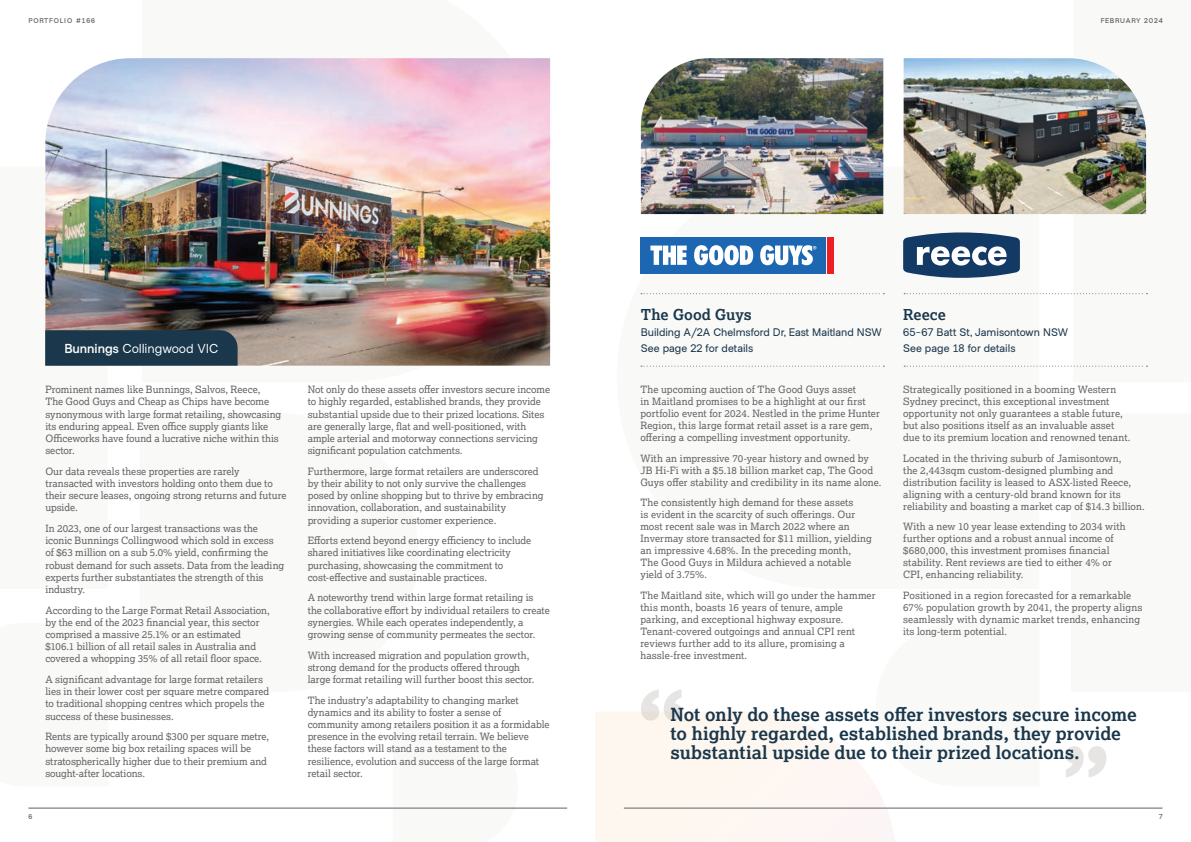
<style>
.page{position:relative;width:1191px;height:842px;background:#fff}
.page>*{position:absolute;margin:0;border:0;box-sizing:border-box;transform-origin:0 0}
.t1{font:700 18px/19px "Lexia";color:#1a374b}
.t2{font:700 15px "Lexia";color:#1a374b}
.t3{font:13px "Metro Sans";letter-spacing:-.005em;color:#fff}
.t4{font:500 11px/16px "Metro Sans";color:#1a374b}
.t5{font:10px/12.2px "Lexia";color:#636366}
.t6{font:700 7px "Metro Sans";letter-spacing:.12em;color:#636366}
.s1{font-weight:700}
</style>
<div class="page">
<svg style="left:393px;top:807px;width:125px;height:1px"></svg>
<img style="left:45px;top:58px;width:505px;height:308px">
<svg style="left:45px;top:330px;width:193px;height:36px;background:#1e394c"></svg>
<hr style="left:28px;top:808px;width:539px;height:1px;background:#636366">
<svg style="left:1073px;top:133px;width:75px;height:234px"></svg>
<svg style="left:640px;top:167px;width:399px;height:200px"></svg>
<img style="left:641px;top:58px;width:242px;height:156px">
<img style="left:903px;top:58px;width:243px;height:156px">
<div style="left:641px;top:237px;width:185px;height:36px;background:#1d66b1"></div>
<svg style="left:650px;top:245px;width:166px;height:20px"></svg>
<div style="left:827px;top:237px;width:6px;height:36px;background:#ed1f25"></div>
<svg style="left:903px;top:232px;width:117px;height:46px"></svg>
<svg style="left:1065px;top:746px;width:41px;height:31px"></svg>
<svg style="left:641px;top:366px;width:243px;height:1px"></svg>
<svg style="left:904px;top:366px;width:243px;height:1px"></svg>
<svg style="left:641px;top:293px;width:243px;height:1px"></svg>
<svg style="left:904px;top:293px;width:243px;height:1px"></svg>
<hr style="left:624px;top:808px;width:538px;height:1px;background:#636366">
<svg style="left:595px;top:689px;width:444px;height:153px"></svg>
<p class="t6" style="left:28px;top:16px;width:68px">PORTFOLIO #166</p>
<p class="t6" style="left:1100px;top:16px;width:63px">FEBRUARY 2024</p>
<h3 class="t3" style="left:64px;top:341px;width:156px"><span class="s1">Bunnings</span> Collingwood VIC</h3>
<p class="t5" style="left:45px;top:383px;width:237px">Prominent names like Bunnings, Salvos, Reece,<br>The Good Guys and Cheap as Chips have become synonymous with large format retailing, showcasing its enduring appeal. Even office supply giants like Officeworks have found a lucrative niche within this sector.</p>
<p class="t5" style="left:45px;top:465px;width:243px">Our data reveals these properties are rarely transacted with investors holding onto them due to their secure leases, ongoing strong returns and future upside.</p>
<p class="t5" style="left:45px;top:522px;width:240px">In 2023, one of our largest transactions was the iconic Bunnings Collingwood which sold in excess of $63 million on a sub 5.0% yield, confirming the robust demand for such assets. Data from the leading experts further substantiates the strength of this industry.</p>
<p class="t5" style="left:45px;top:603px;width:226px">According to the Large Format Retail Association, by the end of the 2023 financial year, this sector comprised a massive 25.1% or an estimated $106.1 billion of all retail sales in Australia and covered a whopping 35% of all retail floor space.</p>
<p class="t5" style="left:45px;top:673px;width:225px">A significant advantage for large format retailers lies in their lower cost per square metre compared to traditional shopping centres which propels the success of these businesses.</p>
<p class="t5" style="left:45px;top:730px;width:225px">Rents are typically around $300 per square metre, however some big box retailing spaces will be stratospherically higher due to their premium and sought-after locations.</p>
<p class="t5" style="left:308px;top:383px;width:244px">Not only do these assets offer investors secure income to highly regarded, established brands, they provide substantial upside due to their prized locations. Sites are generally large, flat and well-positioned, with ample arterial and motorway connections servicing significant population catchments.</p>
<p class="t5" style="left:308px;top:465px;width:237px">Furthermore, large format retailers are underscored by their ability to not only survive the challenges posed by online shopping but to thrive by embracing innovation, collaboration, and sustainability providing a superior customer experience.</p>
<p class="t5" style="left:308px;top:534px;width:225px">Efforts extend beyond energy efficiency to include shared initiatives like coordinating electricity purchasing, showcasing the commitment to cost-effective and sustainable practices.</p>
<p class="t5" style="left:308px;top:591px;width:244px">A noteworthy trend within large format retailing is the collaborative effort by individual retailers to create synergies. While each operates independently, a growing sense of community permeates the sector.</p>
<p class="t5" style="left:308px;top:649px;width:228px">With increased migration and population growth, strong demand for the products offered through large format retailing will further boost this sector.</p>
<p class="t5" style="left:308px;top:694px;width:243px">The industry’s adaptability to changing market dynamics and its ability to foster a sense of community among retailers position it as a formidable presence in the evolving retail terrain. We believe these factors will stand as a testament to the resilience, evolution and success of the large format retail sector.</p>
<h2 class="t2" style="left:641px;top:305px;width:112px">The Good Guys</h2>
<p class="t4" style="left:641px;top:324px;width:242px">Building A/2A Chelmsford Dr, East Maitland NSW<br>See page 22 for details</p>
<p class="t5" style="left:640px;top:383px;width:241px">The upcoming auction of The Good Guys asset<br>in Maitland promises to be a highlight at our first portfolio event for 2024. Nestled in the prime Hunter Region, this large format retail asset is a rare gem, offering a compelling investment opportunity.</p>
<p class="t5" style="left:640px;top:452px;width:243px">With an impressive 70-year history and owned by<br>JB Hi-Fi with a $5.18 billion market cap, The Good<br>Guys offer stability and credibility in its name alone.</p>
<p class="t5" style="left:640px;top:496px;width:233px">The consistently high demand for these assets<br>is evident in the scarcity of such offerings. Our most recent sale was in March 2022 where an Invermay store transacted for $11 million, yielding an impressive 4.68%. In the preceding month,<br>The Good Guys in Mildura achieved a notable yield of 3.75%.</p>
<p class="t5" style="left:640px;top:589px;width:237px">The Maitland site, which will go under the hammer this month, boasts 16 years of tenure, ample parking, and exceptional highway exposure.<br>Tenant-covered outgoings and annual CPI rent reviews further add to its allure, promising a hassle-free investment.</p>
<h2 class="t2" style="left:903px;top:305px;width:44px">Reece</h2>
<p class="t4" style="left:903px;top:324px;width:166px">65-67 Batt St, Jamisontown NSW<br>See page 18 for details</p>
<p class="t5" style="left:903px;top:383px;width:229px">Strategically positioned in a booming Western Sydney precinct, this exceptional investment opportunity not only guarantees a stable future, but also positions itself as an invaluable asset due to its premium location and renowned tenant.</p>
<p class="t5" style="left:903px;top:452px;width:243px">Located in the thriving suburb of Jamisontown,<br>the 2,443sqm custom-designed plumbing and distribution facility is leased to ASX-listed Reece, aligning with a century-old brand known for its reliability and boasting a market cap of $14.3 billion.</p>
<p class="t5" style="left:903px;top:520px;width:224px">With a new 10 year lease extending to 2034 with further options and a robust annual income of $680,000, this investment promises financial stability. Rent reviews are tied to either 4% or CPI, enhancing reliability.</p>
<p class="t5" style="left:903px;top:589px;width:241px">Positioned in a region forecasted for a remarkable 67% population growth by 2041, the property aligns seamlessly with dynamic market trends, enhancing its long-term potential.</p>
<h1 class="t1" style="left:670px;top:705px;width:468px">Not only do these assets offer investors secure income to highly regarded, established brands, they provide substantial upside due to their prized locations.</h1>
<p class="t6" style="left:28px;top:813px;width:5px">6</p>
<p class="t6" style="left:1158px;top:813px;width:5px">7</p>
</div>
